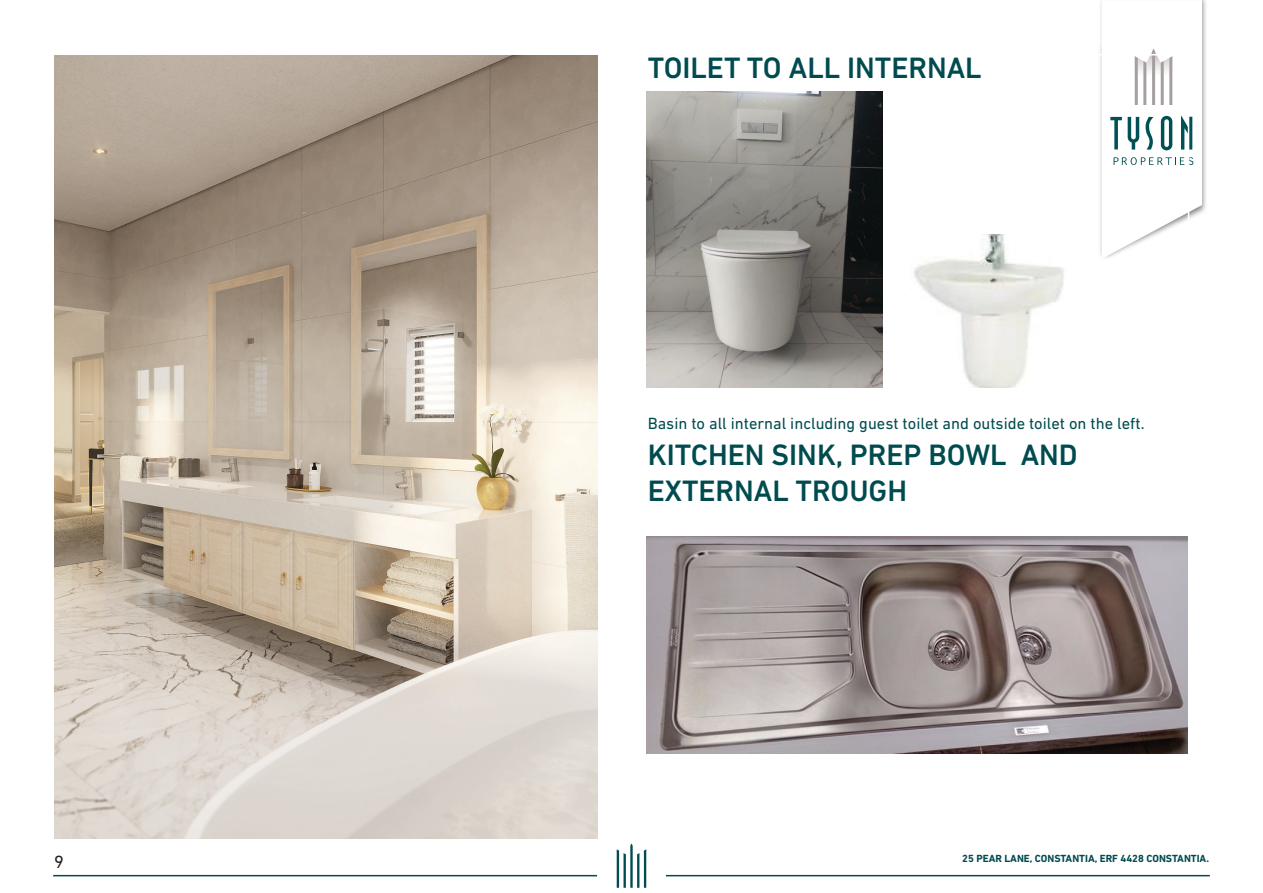
<style>
.page{position:relative;width:1263px;height:893px;background:#fff}
.page>*{position:absolute;margin:0;border:0;box-sizing:border-box;transform-origin:0 0}
.t1{font:500 30px/36px "DIN Next LT Pro";color:#004b4f}
.t2{font:18px "DIN Next LT Pro";color:#231f20}
.t3{font:16.5px "DIN Next LT Pro";color:#004b4f}
.t4{font:700 10.5px "DIN Next LT Pro";color:#004b4f}
</style>
<div class="page">
<img style="left:1100px;top:0;width:106px;height:256px">
<svg style="left:1102px;top:0;width:100px;height:258px"></svg>
<svg style="left:617px;top:843px;width:29px;height:45px"></svg>
<hr style="left:53px;top:875px;width:544px;height:1px;background:#004b4f">
<hr style="left:666px;top:875px;width:544px;height:1px;background:#004b4f">
<img style="left:646px;top:91px;width:236px;height:297px">
<img style="left:646px;top:537px;width:542px;height:216px">
<img style="left:914px;top:234px;width:150px;height:154px">
<img style="left:54px;top:56px;width:543px;height:783px">
<p class="t2" style="left:54px;top:851px;width:11px">9</p>
<p class="t1" style="left:648px;top:50px;width:335px">TOILET TO ALL INTERNAL</p>
<p class="t3" style="left:648px;top:414px;width:498px">Basin to all internal including guest toilet and outside toilet on the left.</p>
<p class="t1" style="left:648px;top:437px;width:431px">KITCHEN SINK, PREP BOWL AND<br>EXTERNAL TROUGH</p>
<p class="t4" style="left:962px;top:853px;width:248px">25 PEAR LANE, CONSTANTIA, ERF 4428 CONSTANTIA.</p>
</div>
